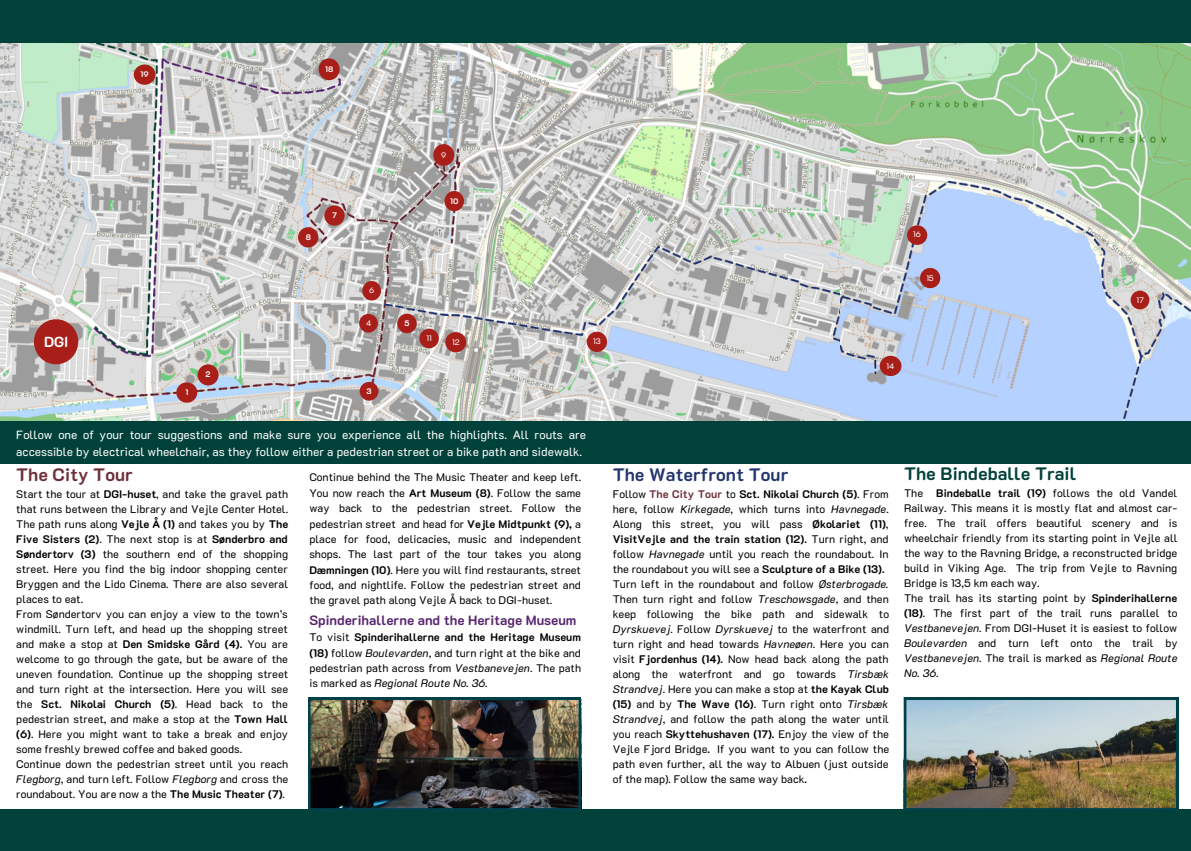
<style>
.page{position:relative;width:1191px;height:851px;background:#fff}
.page>*{position:absolute;margin:0;border:0;box-sizing:border-box;transform-origin:0 0}
.t1{font:700 18px "K2 D";color:#004139}
.t2{font:700 18px "K2 D";color:#23356e}
.t3{font:700 18px "K2 D";color:#6e2e38}
.t4{font:700 14.6px "K2 D";color:#fff}
.t5{font:700 13.5px "K2 D";color:#57256e}
.t6{font:11.9px/17.3px "K2 D";color:#fff}
.t7{font:11px/15px "K2 D";color:#000}
.t8{font:8px "K2 D";color:#fff}
.t9{font:700 8px "K2 D";color:#fff}
.s1{font-weight:700}
.s2{font-style:italic}
.s3{font-weight:700;color:#6e2e38}
</style>
<div class="page">
<div style="left:0;top:809px;width:1190px;height:41px;background:#004139"></div>
<img style="left:839px;top:42px;width:351px;height:379px">
<img style="left:0;top:42px;width:839px;height:379px">
<div style="left:0;top:421px;width:1190px;height:42px;background:#004139"></div>
<div style="left:0;top:0;width:1190px;height:42px;background:#004139"></div>
<div style="left:34px;top:319px;width:44px;height:45px;background:#a81e18;border-radius:50%"></div>
<div style="left:176px;top:382px;width:21px;height:20px;background:#a81e18;border-radius:50%"></div>
<div style="left:197px;top:364px;width:21px;height:21px;background:#a81e18;border-radius:50%"></div>
<div style="left:359px;top:382px;width:19px;height:18px;background:#a81e18;border-radius:50%"></div>
<div style="left:359px;top:314px;width:19px;height:18px;background:#a81e18;border-radius:50%"></div>
<div style="left:397px;top:314px;width:19px;height:19px;background:#a81e18;border-radius:50%"></div>
<div style="left:362px;top:281px;width:19px;height:19px;background:#a81e18;border-radius:50%"></div>
<div style="left:324px;top:205px;width:20px;height:21px;background:#a81e18;border-radius:50%"></div>
<div style="left:298px;top:227px;width:20px;height:20px;background:#a81e18;border-radius:50%"></div>
<div style="left:433px;top:144px;width:21px;height:22px;background:#a81e18;border-radius:50%"></div>
<div style="left:444px;top:191px;width:20px;height:20px;background:#a81e18;border-radius:50%"></div>
<div style="left:419px;top:329px;width:20px;height:19px;background:#a81e18;border-radius:50%"></div>
<div style="left:445px;top:332px;width:21px;height:20px;background:#a81e18;border-radius:50%"></div>
<div style="left:586px;top:332px;width:21px;height:20px;background:#a81e18;border-radius:50%"></div>
<div style="left:879px;top:356px;width:22px;height:20px;background:#a81e18;border-radius:50%"></div>
<div style="left:919px;top:268px;width:21px;height:20px;background:#a81e18;border-radius:50%"></div>
<div style="left:906px;top:225px;width:21px;height:20px;background:#a81e18;border-radius:50%"></div>
<div style="left:1130px;top:290px;width:19px;height:19px;background:#a81e18;border-radius:50%"></div>
<div style="left:318px;top:58px;width:21px;height:22px;background:#a81e18;border-radius:50%"></div>
<div style="left:134px;top:64px;width:21px;height:21px;background:#a81e18;border-radius:50%"></div>
<img style="left:308px;top:697px;width:272px;height:113px">
<img style="left:904px;top:697px;width:273px;height:113px">
<p class="t9" style="left:141px;top:69px;width:10px">19</p>
<p class="t9" style="left:325px;top:64px;width:10px">18</p>
<p class="t8" style="left:441px;top:149px;width:7px">9</p>
<h2 class="t4" style="left:44px;top:332px;width:26px">DGI</h2>
<p class="t9" style="left:185px;top:387px;width:4px">1</p>
<p class="t9" style="left:206px;top:369px;width:7px">2</p>
<p class="t9" style="left:306px;top:231px;width:7px">8</p>
<p class="t9" style="left:332px;top:210px;width:6px">7</p>
<p class="t9" style="left:450px;top:195px;width:10px">10</p>
<p class="t8" style="left:369px;top:284px;width:7px">6</p>
<p class="t8" style="left:366px;top:317px;width:7px">4</p>
<p class="t9" style="left:404px;top:317px;width:7px">5</p>
<p class="t8" style="left:426px;top:332px;width:7px">11</p>
<p class="t9" style="left:366px;top:385px;width:7px">3</p>
<p class="t8" style="left:452px;top:336px;width:9px">12</p>
<p class="t8" style="left:593px;top:336px;width:9px">13</p>
<p class="t8" style="left:913px;top:229px;width:9px">16</p>
<p class="t8" style="left:926px;top:272px;width:9px">15</p>
<p class="t8" style="left:886px;top:360px;width:9px">14</p>
<p class="t8" style="left:1136px;top:294px;width:9px">17</p>
<p class="t6" style="left:16px;top:425px;width:571px">Follow one of your tour suggestions and make sure you experience all the highlights. All routs are accessible by electrical wheelchair, as they follow either a pedestrian street or a bike path and sidewalk.</p>
<p class="t7" style="left:309px;top:469px;width:273px;line-height:15.3px;text-align:justify">Continue behind the The Music Theater and keep left.<br>You now reach the <span class="s1">Art Museum (8)</span>. Follow the same way back to the pedestrian street. Follow the pedestrian street and head for <span class="s1">Vejle Midtpunkt (9),</span> a place for food, delicacies, music and independent shops. The last part of the tour takes you along <span class="s1">Dæmningen (10)</span>. Here you will find restaurants, street food, and nightlife. Follow the pedestrian street and the gravel path along Vejle Å back to DGI-huset.</p>
<p class="t5" style="left:309px;top:611px;width:268px">Spinderihallerne and the Heritage Museum</p>
<p class="t7" style="left:309px;top:629px;width:273px;line-height:15.3px;text-align:justify">To visit <span class="s1">Spinderihallerne and the Heritage Museum (18)</span> follow <span class="s2">Boulevarden</span>, and turn right at the bike and pedestrian path across from <span class="s2">Vestbanevejen</span>. The path is marked as <span class="s2">Regional Route No. 36.</span></p>
<h1 class="t3" style="left:16px;top:462px;width:118px">The City Tour</h1>
<p class="t7" style="left:16px;top:485px;width:273px">Start the tour at <span class="s1">DGI-huset</span>, and take the gravel path that runs between the Library and Vejle Center Hotel.<br>The path runs along <span class="s1">Vejle Å (1)</span> and takes you by <span class="s1">The Five Sisters (2)</span>. The next stop is at <span class="s1">Sønderbro and Søndertorv (3)</span> the southern end of the shopping street. Here you find the big indoor shopping center Bryggen and the Lido Cinema. There are also several places to eat.<br>From Søndertorv you can enjoy a view to the town’s windmill. Turn left, and head up the shopping street and make a stop at <span class="s1">Den Smidske Gård (4).</span> You are welcome to go through the gate, but be aware of the uneven foundation. Continue up the shopping street and turn right at the intersection. Here you will see the <span class="s1">Sct. Nikolai Church (5)</span>. Head back to the pedestrian street, and make a stop at the <span class="s1">Town Hall (6)</span>. Here you might want to take a break and enjoy some freshly brewed coffee and baked goods.<br>Continue down the pedestrian street until you reach <span class="s2">Flegborg</span>, and turn left. Follow <span class="s2">Flegborg</span> and cross the roundabout. You are now a the <span class="s1">The Music Theater (7)</span>.</p>
<h1 class="t2" style="left:612px;top:462px;width:177px">The Waterfront Tour</h1>
<p class="t7" style="left:612px;top:485px;width:278px">Follow <span class="s3">The City Tour</span> to <span class="s1">Sct. Nikolai Church (5)</span>. From here, follow <span class="s2">Kirkegade</span>, which turns into <span class="s2">Havnegade</span>.<br>Along this street, you will pass <span class="s1">Økolariet (11)</span>, <span class="s1">VisitVejle and the train station (12).</span> Turn right, and follow <span class="s2">Havnegade</span> until you reach the roundabout. In the roundabout you will see a <span class="s1">Sculpture of a Bike (13).<br></span>Turn left in the roundabout and follow <span class="s2">Østerbrogade.<br></span>Then turn right and follow <span class="s2">Treschowsgade</span>, and then keep following the bike path and sidewalk to <span class="s2">Dyrskuevej</span>. Follow <span class="s2">Dyrskuevej</span> to the waterfront and turn right and head towards <span class="s2">Havneøen</span>. Here you can visit <span class="s1">Fjordenhus (14).</span> Now head back along the path along the waterfront and go towards <span class="s2">Tirsbæk Strandvej</span>. Here you can make a stop at <span class="s1">the Kayak Club (15)</span> and by <span class="s1">The Wave (16)</span>. Turn right onto <span class="s2">Tirsbæk Strandvej</span>, and follow the path along the water until you reach <span class="s1">Skyttehushaven (17).</span> Enjoy the view of the Vejle Fjord Bridge<span class="s1">.</span> If you want to you can follow the path even further, all the way to Albuen (just outside of the map). Follow the same way back<span class="s1">.</span></p>
<h1 class="t1" style="left:904px;top:461px;width:174px">The Bindeballe Trail</h1>
<p class="t7" style="left:904px;top:485px;width:275px">The <span class="s1">Bindeballe trail (19)</span> follows the old Vandel Railway. This means it is mostly flat and almost car&shy;free. The trail offers beautiful scenery and is wheelchair friendly from its starting point in Vejle all the way to the Ravning Bridge, a reconstructed bridge build in Viking Age. The trip from Vejle to Ravning Bridge is 13,5 km each way.<br>The trail has its starting point by <span class="s1">Spinderihallerne (18)</span>. The first part of the trail runs parallel to <span class="s2">Vestbanevejen</span>. From DGI-Huset it is easiest to follow <span class="s2">Boulevarden</span> and turn left onto the trail by <span class="s2">Vestbanevejen</span>. The trail is marked as <span class="s2">Regional Route No. 36.</span></p>
</div>
